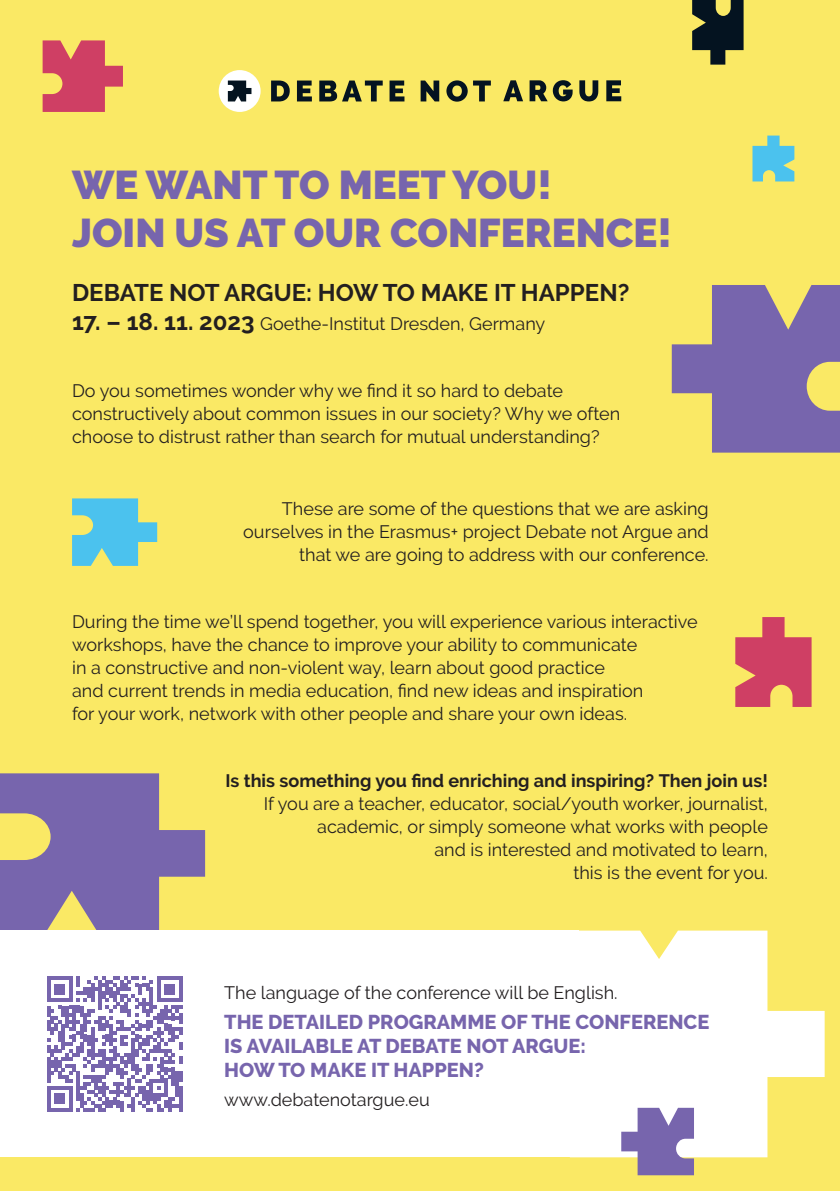
<style>
.page{position:relative;width:840px;height:1191px;background:#fff}
.page>*{position:absolute;margin:0;border:0;box-sizing:border-box;transform-origin:0 0}
.t1{font:900 40px/48px "Raleway";color:#7765ad}
.t2{font:700 24px "Raleway";color:#231f20}
.t3{font:800 20px/24px "Raleway";color:#7765ad}
.t4{font:18px/23px "Raleway";color:#231f20}
.s1{font-weight:700;font-size:24px}
.s2{font-weight:700}
</style>
<div class="page">
<div style="left:0;top:0;width:839px;height:1191px;background:#fae965"></div>
<svg style="left:271px;top:81px;width:18px;height:20px"></svg>
<svg style="left:297px;top:81px;width:15px;height:20px"></svg>
<svg style="left:319px;top:81px;width:63px;height:20px"></svg>
<svg style="left:389px;top:81px;width:15px;height:20px"></svg>
<svg style="left:420px;top:81px;width:19px;height:20px"></svg>
<svg style="left:446px;top:80px;width:21px;height:22px"></svg>
<svg style="left:473px;top:81px;width:17px;height:20px"></svg>
<svg style="left:503px;top:80px;width:20px;height:21px"></svg>
<svg style="left:529px;top:80px;width:43px;height:21px"></svg>
<svg style="left:579px;top:80px;width:19px;height:21px"></svg>
<svg style="left:606px;top:80px;width:15px;height:21px"></svg>
<div style="left:218px;top:70px;width:42px;height:42px;background:#fff;border-radius:50%"></div>
<svg style="left:228px;top:81px;width:23px;height:20px"></svg>
<svg style="left:671px;top:285px;width:168px;height:167px"></svg>
<svg style="left:752px;top:136px;width:42px;height:45px"></svg>
<svg style="left:43px;top:40px;width:80px;height:72px"></svg>
<svg style="left:578px;top:930px;width:246px;height:227px;fill:#fff"></svg>
<svg style="left:692px;top:0;width:51px;height:65px"></svg>
<svg style="left:72px;top:498px;width:85px;height:68px"></svg>
<svg style="left:0;top:773px;width:205px;height:157px"></svg>
<div style="left:0;top:930px;width:578px;height:227px;background:#fff"></div>
<div style="left:548px;top:996px;width:129px;height:111px;background:#fff"></div>
<svg style="left:735px;top:617px;width:76px;height:90px"></svg>
<svg style="left:621px;top:1107px;width:72px;height:68px"></svg>
<svg style="left:47px;top:976px;width:135px;height:135px"></svg>
<hr style="left:179px;top:1086px;width:3px;height:25px;background:#7765ad">
<p class="t1" style="left:72px;top:161px;width:601px">WE WANT TO MEET YOU!<br>JOIN US AT OUR CONFERENCE!</p>
<p class="t2" style="left:72px;top:279px;width:558px">DEBATE NOT ARGUE: HOW TO MAKE IT HAPPEN?</p>
<p class="t4" style="left:72px;top:312px;width:474px"><span class="s1">17. – 18. 11. 2023</span> Goethe-Institut Dresden, Germany</p>
<p class="t4" style="left:72px;top:379px;width:549px">Do you sometimes wonder why we find it so hard to debate constructively about common issues in our society? Why we often choose to distrust rather than search for mutual understanding?</p>
<p class="t4" style="left:243px;top:497px;width:466px;text-align:right">These are some of the questions that we are asking ourselves in the Erasmus+ project Debate not Argue and that we are going to address with our conference.</p>
<p class="t4" style="left:72px;top:610px;width:626px">During the time we’ll spend together, you will experience various interactive workshops, have the chance to improve your ability to communicate<br>in a constructive and non-violent way, learn about good practice<br>and current trends in media education, find new ideas and inspiration<br>for your work, network with other people and share your own ideas.</p>
<p class="t4" style="left:225px;top:769px;width:543px;text-align:right"><span class="s2">Is this something you find enriching and inspiring? Then join us!<br></span>If you are a teacher, educator, social/youth worker, journalist, academic, or simply someone what works with people<br>and is interested and motivated to learn,<br>this is the event for you.</p>
<p class="t4" style="left:224px;top:981px;width:394px">The language of the conference will be English.</p>
<p class="t3" style="left:224px;top:1010px;width:486px">THE DETAILED PROGRAMME OF THE CONFERENCE<br>IS AVAILABLE AT DEBATE NOT ARGUE:<br>HOW TO MAKE IT HAPPEN?</p>
<p class="t4" style="left:224px;top:1087px;width:207px">www.debatenotargue.eu</p>
</div>
